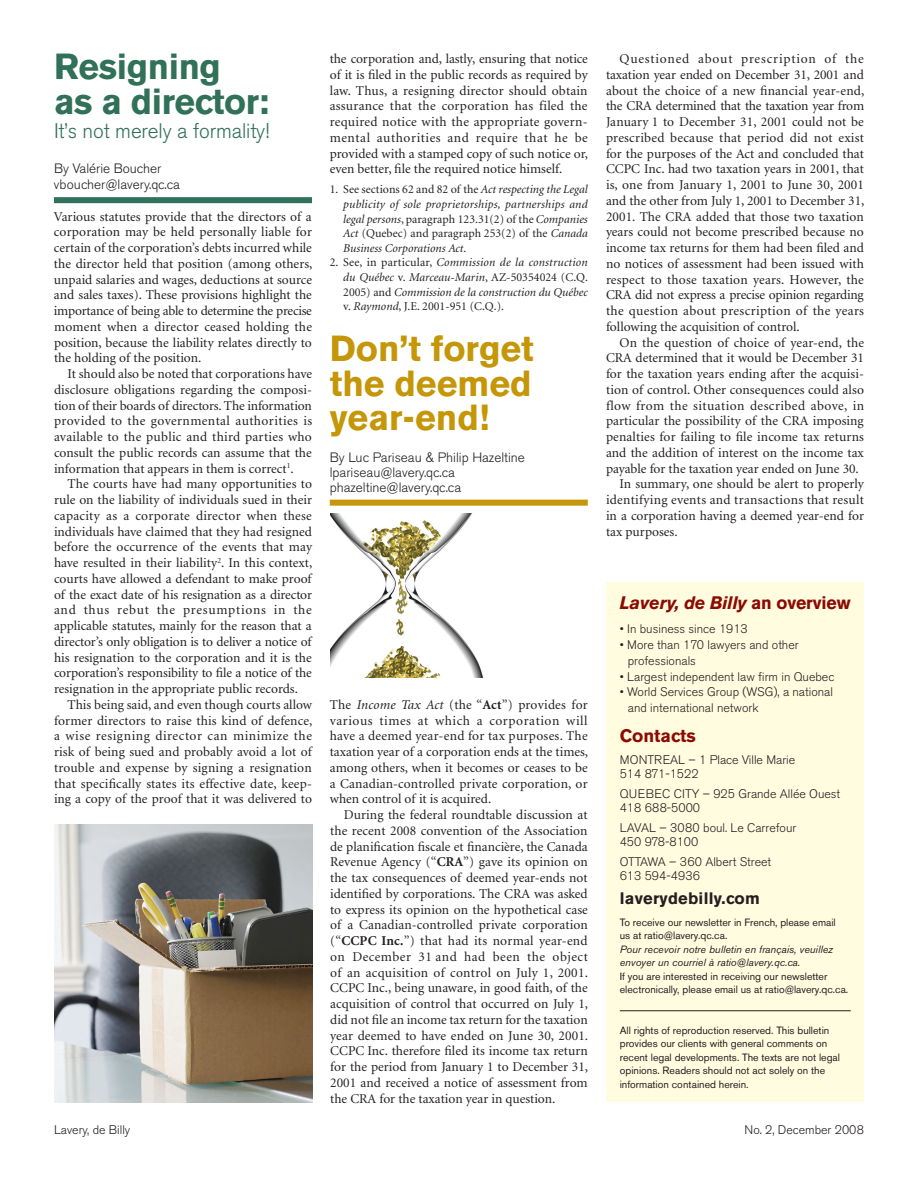
<style>
.page{position:relative;width:918px;height:1188px;background:#fff}
.page>*{position:absolute;margin:0;border:0;box-sizing:border-box;transform-origin:0 0}
.t1{font:700 36px/34.5px "Akzidenz Grotesk BE";color:#c49608;text-align:justify}
.t2{font:700 36px/34.5px "Akzidenz Grotesk BE";letter-spacing:-.01em;color:#327159}
.t3{font:300 21px "Akzidenz Grotesk BE";letter-spacing:-.005em;color:#327159}
.t4{font:italic 700 18px "Akzidenz Grotesk BE";letter-spacing:-.005em;color:#8b0a02}
.t5{font:700 18px "Akzidenz Grotesk BE";color:#8b0a02}
.t6{font:700 16.5px "Akzidenz Grotesk BE";letter-spacing:.015em;color:#231f20}
.t7{font:13.5px/15.8px "Minion";color:#231f20;text-align:justify}
.t8{font:300 13.5px/15px "Akzidenz Grotesk BE";color:#231f20}
.t9{font:13.5px "Minion";letter-spacing:.02em;color:#231f20}
.t10{font:13.5px "Minion";letter-spacing:.03em;color:#231f20}
.t11{font:300 12.3px/14.2px "Akzidenz Grotesk BE";color:#231f20}
.t12{font:italic 12px/14.7px "Minion";color:#231f20;text-align:justify}
.t13{font:10.5px/13.5px "Akzidenz Grotesk BE";color:#231f20}
.t14{font:italic 10.5px/13.5px "Akzidenz Grotesk BE";color:#231f20}
.s1{font-style:normal}
.s2{font-style:italic}
.s3{font-weight:700}
</style>
<div class="page">
<div style="left:54px;top:197px;width:258px;height:6px;background:#327159"></div>
<div style="left:330px;top:500px;width:258px;height:6px;background:#c49608"></div>
<img style="left:330px;top:514px;width:154px;height:164px">
<img style="left:54px;top:825px;width:258px;height:278px">
<div style="left:606px;top:582px;width:258px;height:519px;background:#fffce0"></div>
<hr style="left:620px;top:1010px;width:231px;height:1px;background:#231f20">
<h1 class="t2" style="left:54px;top:50px;width:217px">Resigning<br>as a director:</h1>
<h2 class="t3" style="left:54px;top:119px;width:217px">It’s not merely a formality!</h2>
<p class="t8" style="left:54px;top:161px;width:128px;line-height:15.8px">By Valérie Boucher vboucher@lavery.qc.ca</p>
<p class="t7" style="left:54px;top:209px;width:260px">Various statutes provide that the directors of a corporation may be held personally liable for certain of the corporation’s debts incurred while the director held that position (among others, unpaid salaries and wages, deductions at source and sales taxes). These provisions highlight the importance of being able to determine the precise moment when a director ceased holding the position, because the liability relates directly to the holding of the position.</p>
<p class="t7" style="left:54px;top:366px;width:260px;text-indent:14px">It should also be noted that corporations have disclosure obligations regarding the composi&shy;tion of their boards of directors. The information provided to the governmental authorities is available to the public and third parties who consult the public records can assume that the information that appears in them is correct<sup>1</sup>.</p>
<p class="t7" style="left:54px;top:477px;width:260px;text-indent:14px">The courts have had many opportunities to rule on the liability of individuals sued in their capacity as a corporate director when these individuals have claimed that they had resigned before the occurrence of the events that may have resulted in their liability<sup>2</sup>. In this context, courts have allowed a defendant to make proof of the exact date of his resignation as a director and thus rebut the presumptions in the applicable statutes, mainly for the reason that a director’s only obligation is to deliver a notice of his resignation to the corporation and it is the corporation’s responsibility to file a notice of the resignation in the appropriate public records.</p>
<p class="t7" style="left:54px;top:697px;width:260px;text-indent:14px">This being said, and even though courts allow former directors to raise this kind of defence, a wise resigning director can minimize the risk of being sued and probably avoid a lot of trouble and expense by signing a resignation that specifically states its effective date, keep&shy;ing a copy of the proof that it was delivered to</p>
<p class="t7" style="left:330px;top:51px;width:260px">the corporation and, lastly, ensuring that notice of it is filed in the public records as required by law. Thus, a resigning director should obtain assurance that the corporation has filed the required notice with the appropriate govern&shy;mental authorities and require that he be provided with a stamped copy of such notice or, even better, file the required notice himself.</p>
<p class="t12" style="left:343px;top:183px;width:246px;text-indent:-14px"><span class="s1">1. See sections 62 and 82 of the</span> Act respecting the Legal publicity of sole proprietorships, partnerships and legal persons<span class="s1">, paragraph 123.31(2) of the</span> Companies Act <span class="s1">(Quebec) and paragraph 253(2) of the</span> Canada Business Corporations Act<span class="s1">.</span></p>
<p class="t12" style="left:343px;top:256px;width:246px;text-indent:-14px"><span class="s1">2. See, in particular,</span> Commission de la construction du Québec <span class="s1">v.</span> Marceau-Marin<span class="s1">, AZ-50354024 (C.Q.<br>2005) and</span> Commission de la construction du Québec <span class="s1">v.</span> Raymond<span class="s1">, J.E. 2001-951 (C.Q.).</span></p>
<h1 class="t1" style="left:330px;top:332px;width:206px">Don’t forget the deemed year-end!</h1>
<p class="t8" style="left:330px;top:450px;width:197px">By Luc Pariseau &amp; Philip Hazeltine lpariseau@lavery.qc.ca phazeltine@lavery.qc.ca</p>
<p class="t7" style="left:330px;top:697px;width:260px">The <span class="s2">Income Tax Act</span> (the “<span class="s3">Act</span>”) provides for various times at which a corporation will have a deemed year-end for tax purposes. The taxation year of a corporation ends at the times, among others, when it becomes or ceases to be a Canadian-controlled private corporation, or when control of it is acquired.</p>
<p class="t7" style="left:330px;top:807px;width:259px;text-indent:14px">During the federal roundtable discussion at the recent 2008 convention of the Association de planification fiscale et financière, the Canada Revenue Agency (“<span class="s3">CRA</span>”) gave its opinion on the tax consequences of deemed year-ends not identified by corporations. The CRA was asked to express its opinion on the hypothetical case of a Canadian-controlled private corporation (“<span class="s3">CCPC Inc.</span>”) that had its normal year-end on December 31 and had been the object of an acquisition of control on July 1, 2001.<br>CCPC Inc., being unaware, in good faith, of the acquisition of control that occurred on July 1, did not file an income tax return for the taxation year deemed to have ended on June 30, 2001.<br>CCPC Inc. therefore filed its income tax return for the period from January 1 to December 31, 2001 and received a notice of assessment from the CRA for the taxation year in question.</p>
<p class="t7" style="left:606px;top:51px;width:260px;text-indent:14px">Questioned about prescription of the taxation year ended on December 31, 2001 and about the choice of a new financial year-end, the CRA determined that the taxation year from January 1 to December 31, 2001 could not be prescribed because that period did not exist for the purposes of the Act and concluded that CCPC Inc. had two taxation years in 2001, that is, one from January 1, 2001 to June 30, 2001 and the other from July 1, 2001 to December 31, 2001. The CRA added that those two taxation years could not become prescribed because no income tax returns for them had been filed and no notices of assessment had been issued with respect to those taxation years. However, the CRA did not express a precise opinion regarding the question about prescription of the years following the acquisition of control.</p>
<p class="t7" style="left:620px;top:335px;width:246px">On the question of choice of year-end, the</p>
<p class="t7" style="left:606px;top:351px;width:259px">CRA determined that it would be December 31</p>
<p class="t7" style="left:606px;top:366px;width:259px">for the taxation years ending after the acquisi-</p>
<p class="t7" style="left:606px;top:382px;width:259px">tion of control. Other consequences could also</p>
<p class="t10" style="left:606px;top:399px;width:260px">flow from the situation described above, in</p>
<p class="t7" style="left:606px;top:414px;width:259px">particular the possibility of the CRA imposing</p>
<p class="t7" style="left:606px;top:429px;width:260px">penalties for failing to file income tax returns</p>
<p class="t7" style="left:606px;top:445px;width:259px">and the addition of interest on the income tax</p>
<p class="t7" style="left:606px;top:461px;width:254px">payable for the taxation year ended on June 30.</p>
<p class="t7" style="left:620px;top:477px;width:246px">In summary, one should be alert to properly</p>
<p class="t9" style="left:606px;top:493px;width:259px">identifying events and transactions that result</p>
<p class="t7" style="left:606px;top:508px;width:259px">in a corporation having a deemed year-end for</p>
<p class="t7" style="left:606px;top:524px;width:73px">tax purposes.</p>
<h3 class="t4" style="left:620px;top:592px;width:233px">Lavery, de Billy <span class="s1">an overview</span></h3>
<p class="t11" style="left:620px;top:622px;width:130px">• In business since 1913</p>
<p class="t11" style="left:628px;top:637px;width:172px;line-height:15.8px;text-indent:-8px">• More than 170 lawyers and other professionals</p>
<p class="t11" style="left:620px;top:669px;width:216px">• Largest independent law firm in Quebec</p>
<p class="t11" style="left:628px;top:684px;width:207px;line-height:15.8px;text-indent:-8px">• World Services Group (WSG), a national and international network</p>
<h3 class="t5" style="left:620px;top:725px;width:78px">Contacts</h3>
<p class="t11" style="left:620px;top:753px;width:177px">MONTREAL – 1 Place Ville Marie<br>514 871-1522</p>
<p class="t11" style="left:620px;top:787px;width:222px">QUEBEC CITY – 925 Grande Allée Ouest<br>418 688-5000</p>
<p class="t11" style="left:620px;top:821px;width:178px">LAVAL – 3080 boul. Le Carrefour<br>450 978-8100</p>
<p class="t11" style="left:620px;top:855px;width:153px">OTTAWA – 360 Albert Street<br>613 594-4936</p>
<p class="t6" style="left:620px;top:889px;width:142px">laverydebilly.com</p>
<p class="t13" style="left:620px;top:915px;width:217px">To receive our newsletter in French, please email us at ratio@lavery.qc.ca.</p>
<p class="t14" style="left:620px;top:942px;width:215px">Pour recevoir notre bulletin en français, veuillez envoyer un courriel à ratio@lavery.qc.ca.</p>
<p class="t13" style="left:620px;top:969px;width:230px">If you are interested in receiving our newsletter electronically, please email us at ratio@lavery.qc.ca.</p>
<p class="t13" style="left:620px;top:1023px;width:222px">All rights of reproduction reserved. This bulletin provides our clients with general comments on recent legal developments. The texts are not legal opinions. Readers should not act solely on the information contained herein.</p>
<p class="t11" style="left:54px;top:1123px;width:78px">Lavery, de Billy</p>
<p class="t11" style="left:745px;top:1123px;width:121px">No. 2, December 2008</p>
</div>
